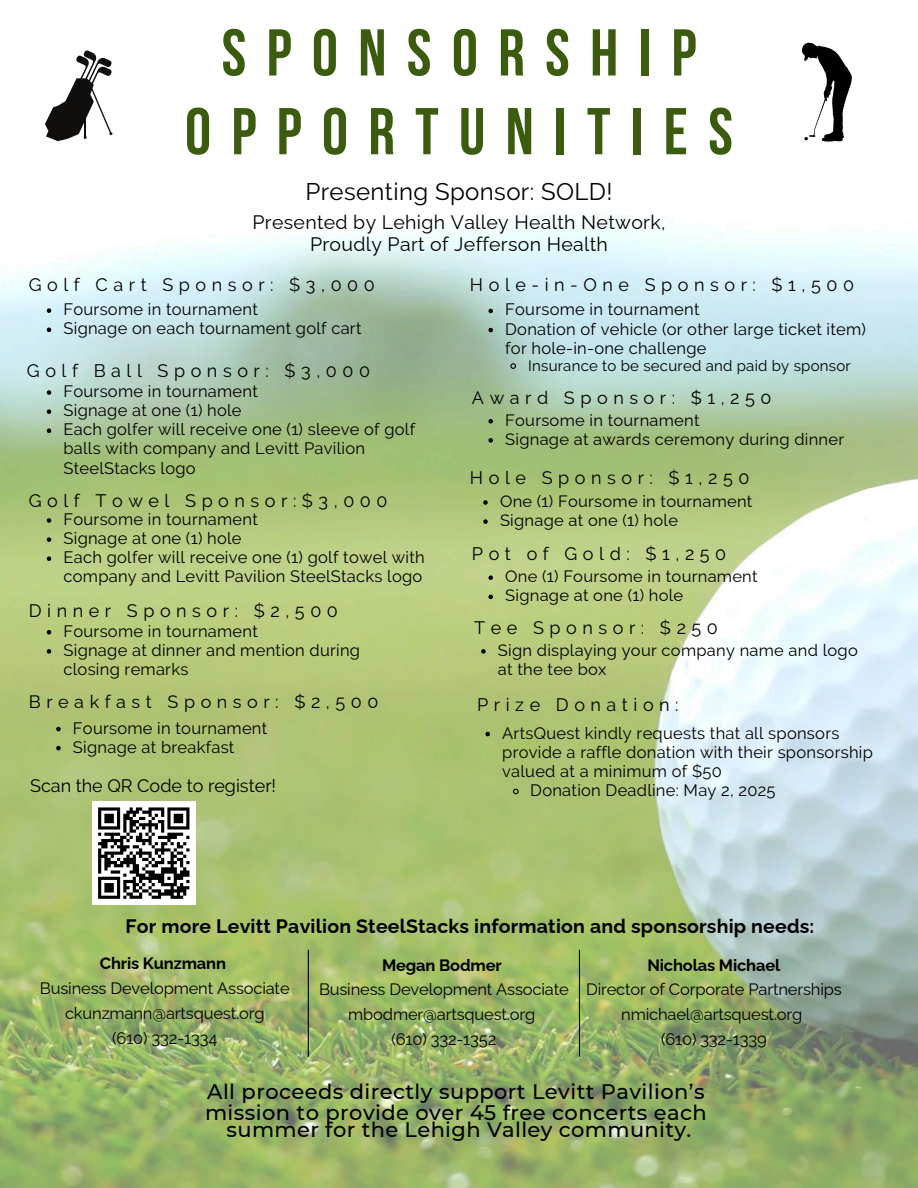
<style>
.page{position:relative;width:918px;height:1188px;background:#fff}
.page>*{position:absolute;margin:0;border:0;box-sizing:border-box;transform-origin:0 0}
.t1{font:700 66px/78.8px "Bebas Neue";letter-spacing:.31em;color:#3b5b0e;text-align:center}
.t2{font:24px "Raleway";letter-spacing:.015em;color:#000}
.t3{font:500 21px/21.3px "Montserrat";letter-spacing:.02em;color:#000}
.t4{font:19.5px/22.5px "Raleway";letter-spacing:.015em;color:#000;text-align:center}
.t5{font:700 19.5px "Raleway";letter-spacing:.01em;color:#000}
.t6{font:18px "Raleway";letter-spacing:.31em;color:#000}
.t7{font:18px "Raleway";color:#000}
.t8{font:16.5px/19.2px "Raleway";letter-spacing:.015em;color:#000}
.t9{font:16.5px/24.8px "Raleway";letter-spacing:-.01em;color:#000;text-align:center}
.t10{font:15px "Raleway";letter-spacing:.015em;color:#000}
.s1{font-weight:700}
</style>
<div class="page">
<img style="left:0;top:132px;width:918px;height:1056px">
<svg style="left:45px;top:50px;width:67px;height:91px"></svg>
<svg style="left:801px;top:42px;width:51px;height:100px"></svg>
<svg style="left:481px;top:649px;width:5px;height:5px"></svg>
<svg style="left:47px;top:308px;width:4px;height:5px"></svg>
<svg style="left:47px;top:328px;width:4px;height:4px"></svg>
<svg style="left:47px;top:390px;width:4px;height:5px"></svg>
<svg style="left:47px;top:409px;width:4px;height:5px"></svg>
<svg style="left:47px;top:429px;width:4px;height:4px"></svg>
<svg style="left:47px;top:518px;width:4px;height:5px"></svg>
<svg style="left:47px;top:537px;width:4px;height:5px"></svg>
<svg style="left:47px;top:556px;width:4px;height:5px"></svg>
<svg style="left:47px;top:630px;width:4px;height:4px"></svg>
<svg style="left:47px;top:649px;width:4px;height:5px"></svg>
<svg style="left:488px;top:309px;width:5px;height:4px"></svg>
<svg style="left:488px;top:328px;width:5px;height:4px"></svg>
<svg style="left:510px;top:362px;width:7px;height:8px"></svg>
<svg style="left:488px;top:419px;width:5px;height:4px"></svg>
<svg style="left:488px;top:438px;width:5px;height:5px"></svg>
<svg style="left:56px;top:727px;width:5px;height:4px"></svg>
<svg style="left:56px;top:746px;width:5px;height:4px"></svg>
<svg style="left:485px;top:732px;width:5px;height:4px"></svg>
<svg style="left:512px;top:788px;width:7px;height:7px"></svg>
<hr style="left:308px;top:950px;width:1px;height:107px;background:#000">
<hr style="left:579px;top:950px;width:1px;height:107px;background:#000">
<div style="left:92px;top:801px;width:104px;height:104px;background:#fff"></div>
<svg style="left:98px;top:807px;width:92px;height:92px"></svg>
<svg style="left:483px;top:500px;width:5px;height:5px"></svg>
<svg style="left:483px;top:519px;width:5px;height:5px"></svg>
<svg style="left:488px;top:575px;width:5px;height:5px"></svg>
<svg style="left:488px;top:595px;width:5px;height:4px"></svg>
<p class="t1" style="left:185px;top:20px;width:549px">SPONSORSHIP<br>OPPORTUNITIES</p>
<h1 class="t2" style="left:305px;top:177px;width:309px">Presenting Sponsor: SOLD!</h1>
<h2 class="t4" style="left:253px;top:211px;width:414px">Presented by Lehigh Valley Health Network,<br>Proudly Part of Jefferson Health</h2>
<h4 class="t6" style="left:29px;top:274px;width:348px">Golf Cart Sponsor: $3,000</h4>
<p class="t8" style="left:64px;top:300px;width:196px">Foursome in tournament</p>
<h5 class="t8" style="left:64px;top:319px;width:300px">Signage on each tournament golf cart</h5>
<p class="t6" style="left:27px;top:360px;width:345px">Golf Ball Sponsor: $3,000</p>
<p class="t8" style="left:64px;top:382px;width:196px">Foursome in tournament</p>
<h5 class="t8" style="left:64px;top:401px;width:179px">Signage at one (1) hole</h5>
<p class="t8" style="left:64px;top:420px;width:353px">Each golfer will receive one (1) sleeve of golf balls with company and Levitt Pavilion<br>SteelStacks logo</p>
<p class="t6" style="left:29px;top:490px;width:360px">Golf Towel Sponsor:$3,000</p>
<p class="t8" style="left:64px;top:510px;width:196px">Foursome in tournament</p>
<h5 class="t8" style="left:64px;top:529px;width:179px">Signage at one (1) hole</h5>
<p class="t8" style="left:64px;top:548px;width:363px">Each golfer will receive one (1) golf towel with company and Levitt Pavilion SteelStacks logo</p>
<p class="t6" style="left:29px;top:600px;width:311px">Dinner Sponsor: $2,500</p>
<p class="t8" style="left:64px;top:621px;width:196px">Foursome in tournament</p>
<h5 class="t8" style="left:64px;top:640px;width:298px">Signage at dinner and mention during closing remarks</h5>
<p class="t6" style="left:470px;top:274px;width:386px">Hole-in-One Sponsor: $1,500</p>
<p class="t8" style="left:505px;top:300px;width:196px">Foursome in tournament</p>
<h5 class="t8" style="left:505px;top:319px;width:362px">Donation of vehicle (or other large ticket item) for hole-in-one challenge</h5>
<p class="t10" style="left:528px;top:356px;width:324px">Insurance to be secured and paid by sponsor</p>
<p class="t6" style="left:472px;top:387px;width:301px">Award Sponsor: $1,250</p>
<p class="t8" style="left:505px;top:410px;width:196px">Foursome in tournament</p>
<h5 class="t8" style="left:505px;top:429px;width:340px">Signage at awards ceremony during dinner</h5>
<p class="t6" style="left:470px;top:467px;width:281px">Hole Sponsor: $1,250</p>
<h5 class="t8" style="left:500px;top:492px;width:254px">One (1) Foursome in tournament</h5>
<p class="t8" style="left:500px;top:511px;width:179px">Signage at one (1) hole</p>
<p class="t6" style="left:472px;top:543px;width:256px">Pot of Gold: $1,250</p>
<h3 class="t8" style="left:505px;top:567px;width:254px">One (1) Foursome in tournament</h3>
<h5 class="t8" style="left:505px;top:586px;width:179px">Signage at one (1) hole</h5>
<p class="t6" style="left:474px;top:618px;width:245px">Tee Sponsor: $250</p>
<p class="t8" style="left:498px;top:640px;width:361px">Sign displaying your company name and logo at the tee box</p>
<p class="t6" style="left:29px;top:691px;width:351px">Breakfast Sponsor: $2,500</p>
<p class="t8" style="left:73px;top:718px;width:196px">Foursome in tournament</p>
<h5 class="t8" style="left:73px;top:737px;width:163px">Signage at breakfast</h5>
<p class="t7" style="left:30px;top:775px;width:248px">Scan the QR Code to register!</p>
<p class="t6" style="left:477px;top:694px;width:203px">Prize Donation:</p>
<p class="t8" style="left:502px;top:723px;width:372px">ArtsQuest kindly requests that all sponsors provide a raffle donation with their sponsorship valued at a minimum of $50</p>
<h5 class="t8" style="left:530px;top:781px;width:247px">Donation Deadline: May 2, 2025</h5>
<p class="t5" style="left:125px;top:914px;width:691px">For more Levitt Pavilion SteelStacks information and sponsorship needs:</p>
<p class="t9" style="left:40px;top:951px;width:251px"><span class="s1">Chris Kunzmann<br></span>Business Development Associate ckunzmann@artsquest.org<br>(610) 332-1334</p>
<h5 class="t9" style="left:319px;top:952px;width:251px"><span class="s1">Megan Bodmer<br></span>Business Development Associate mbodmer@artsquest.org<br>(610) 332-1352</h5>
<p class="t3" style="left:205px;top:1081px;width:503px">All proceeds directly support Levitt Pavilion’s mission to provide over 45 free concerts each</p>
<h5 class="t3" style="left:227px;top:1119px;width:466px">summer for the Lehigh Valley community.</h5>
<h5 class="t9" style="left:586px;top:952px;width:257px"><span class="s1">Nicholas Michael<br></span>Director of Corporate Partnerships nmichael@artsquest.org<br>(610) 332-1339</h5>
</div>
